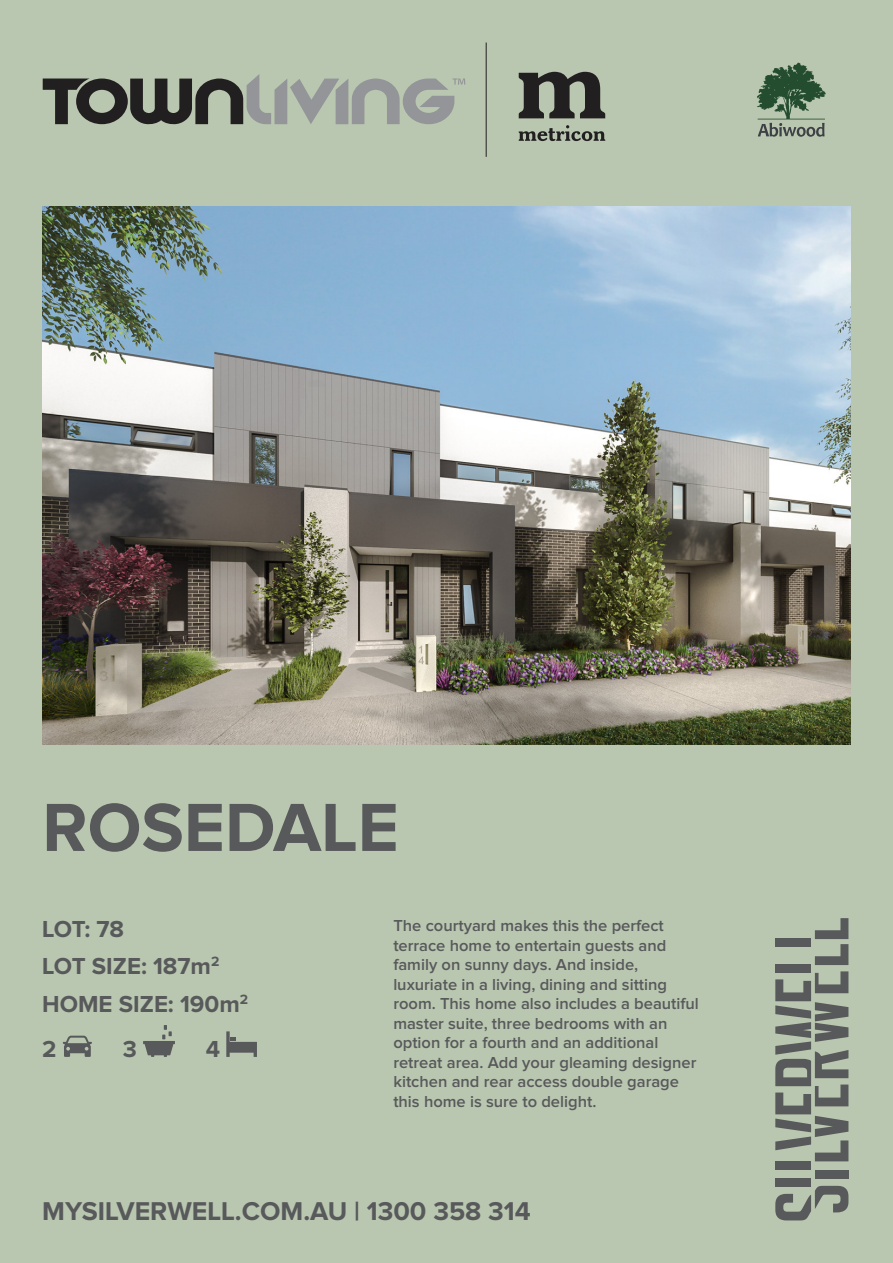
<style>
.page{position:relative;width:893px;height:1263px;background:#bac7b0}
.page>*{position:absolute;margin:0;border:0;box-sizing:border-box;transform-origin:0 0}
.t1{font:700 70.5px "Proxima Nova";color:#58595b}
.t2{font:700 26.7px "Proxima Nova";color:#58595b}
.t3{font:700 24px "Proxima Nova";color:#58595b}
.t4{font:600 16.5px/19.5px "Proxima Nova";color:#58595b}
</style>
<div class="page">
<div style="left:775px;top:964px;width:36px;height:9px;background:#58595b"></div>
<div style="left:775px;top:938px;width:36px;height:9px;background:#58595b"></div>
<div style="left:775px;top:1160px;width:36px;height:9px;background:#58595b"></div>
<div style="left:775px;top:1178px;width:36px;height:8px;background:#58595b"></div>
<svg style="left:775px;top:1186px;width:73px;height:34px"></svg>
<div style="left:815px;top:1170px;width:33px;height:8px;background:#58595b"></div>
<svg style="left:815px;top:918px;width:33px;height:47px"></svg>
<svg style="left:775px;top:971px;width:73px;height:190px"></svg>
<img style="left:43px;top:206px;width:807px;height:539px">
<svg style="left:43px;top:74px;width:422px;height:51px"></svg>
<hr style="left:486px;top:43px;width:1px;height:114px;background:#221f20">
<svg style="left:519px;top:72px;width:86px;height:46px"></svg>
<svg style="left:519px;top:125px;width:86px;height:16px"></svg>
<svg style="left:757px;top:63px;width:69px;height:74px"></svg>
<svg style="left:62px;top:1036px;width:30px;height:21px"></svg>
<svg style="left:143px;top:1025px;width:32px;height:32px"></svg>
<svg style="left:226px;top:1031px;width:31px;height:26px"></svg>
<h1 class="t1" style="left:42px;top:795px;width:358px">ROSEDALE</h1>
<p class="t3" style="left:42px;top:918px;width:83px">LOT: 78</p>
<p class="t3" style="left:42px;top:955px;width:179px">LOT SIZE: 187m<sup>2</sup></p>
<p class="t3" style="left:42px;top:993px;width:208px">HOME SIZE: 190m<sup>2</sup></p>
<p class="t3" style="left:42px;top:1038px;width:16px">2</p>
<p class="t3" style="left:123px;top:1038px;width:16px">3</p>
<p class="t3" style="left:206px;top:1038px;width:16px">4</p>
<p class="t4" style="left:393px;top:917px;width:307px">The courtyard makes this the perfect terrace home to entertain guests and family on sunny days. And inside, luxuriate in a living, dining and sitting room. This home also includes a beautiful master suite, three bedrooms with an option for a fourth and an additional retreat area. Add your gleaming designer kitchen and rear access double garage this home is sure to delight.</p>
<h2 class="t2" style="left:42px;top:1199px;width:490px">MYSILVERWELL.COM.AU | 1300 358 314</h2>
</div>
